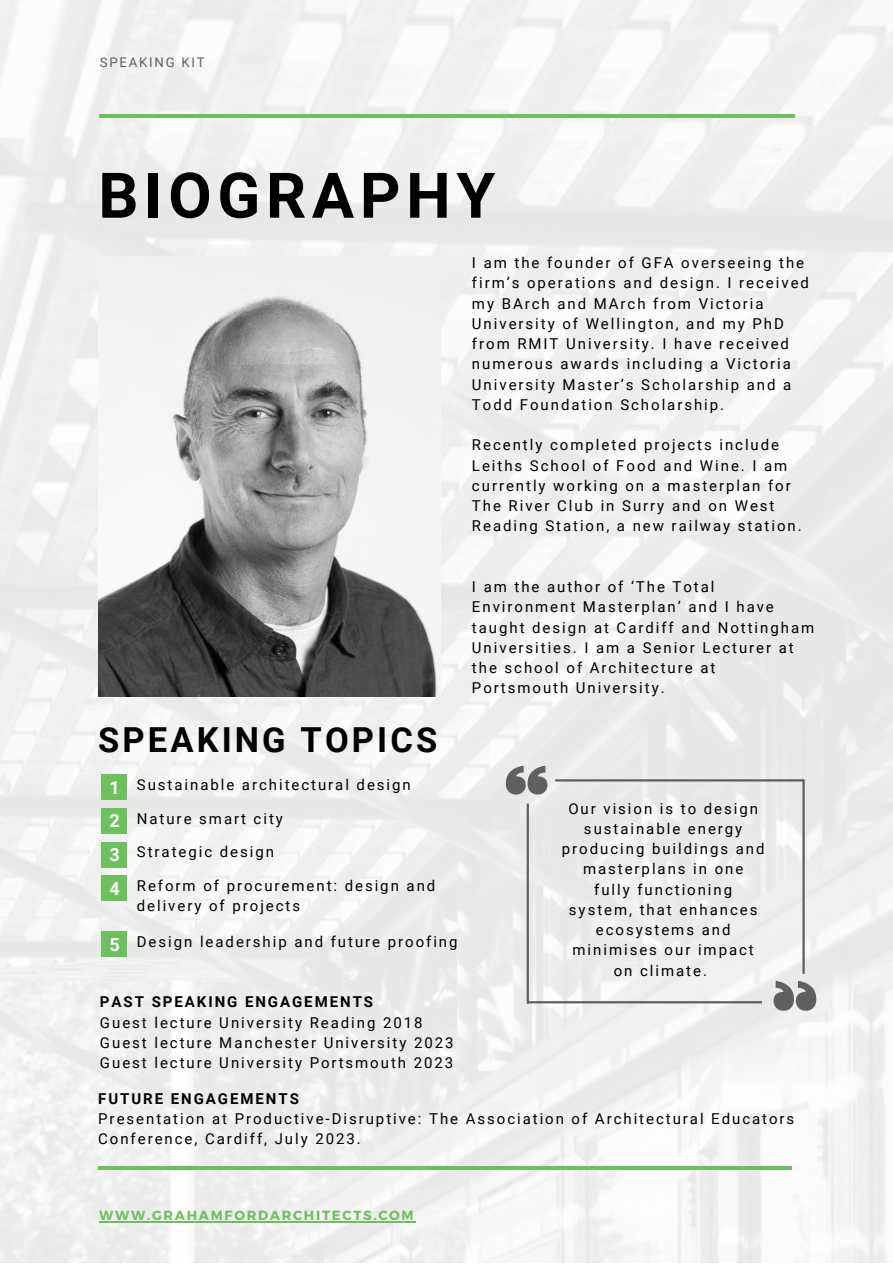
<style>
.page{position:relative;width:893px;height:1264px;background:#fff}
.page>*{position:absolute;margin:0;border:0;box-sizing:border-box;transform-origin:0 0}
.t1{font:700 63px "Roboto";letter-spacing:.09em;color:#000}
.t2{font:700 34.5px "Roboto";letter-spacing:.09em;color:#000}
.t3{font:700 18px "Roboto";color:#fdfdfd}
.t4{font:15px/20.2px "Roboto";letter-spacing:.13em;color:#000}
.t5{font:700 15px "Roboto";letter-spacing:.13em;color:#000}
.t6{font:700 13.2px "Montserrat";letter-spacing:.13em;color:#6ec05e}
.t7{font:13.2px "Roboto";letter-spacing:.13em;color:#606060}
</style>
<div class="page">
<img style="left:0;top:0;width:892px;height:1262px">
<hr style="left:98px;top:1166px;width:694px;height:3px;background:#6ec05e">
<hr style="left:99px;top:114px;width:695px;height:3px;background:#6ec05e">
<img style="left:98px;top:257px;width:342px;height:439px">
<hr style="left:99px;top:1221px;width:316px;height:1px;background:#6ec05e">
<div style="left:101px;top:775px;width:25px;height:25px;background:#6ec05e"></div>
<div style="left:101px;top:808px;width:25px;height:25px;background:#6ec05e"></div>
<div style="left:101px;top:842px;width:25px;height:25px;background:#6ec05e"></div>
<div style="left:101px;top:875px;width:25px;height:25px;background:#6ec05e"></div>
<svg style="left:773px;top:981px;width:43px;height:29px"></svg>
<svg style="left:506px;top:765px;width:41px;height:29px"></svg>
<hr style="left:555px;top:779px;width:248px;height:2px;background:#606060">
<hr style="left:526px;top:803px;width:3px;height:200px;background:#606060">
<hr style="left:528px;top:1001px;width:234px;height:2px;background:#606060">
<hr style="left:802px;top:779px;width:2px;height:194px;background:#606060">
<div style="left:101px;top:931px;width:25px;height:26px;background:#6ec05e"></div>
<p class="t7" style="left:100px;top:55px;width:106px">SPEAKING KIT</p>
<p class="t1" style="left:98px;top:159px;width:398px">BIOGRAPHY</p>
<p class="t4" style="left:472px;top:253px;width:338px">I am the founder of GFA overseeing the firm’s operations and design. I received my BArch and MArch from Victoria University of Wellington, and my PhD from RMIT University. I have received numerous awards including a Victoria University Master’s Scholarship and a Todd Foundation Scholarship.</p>
<p class="t4" style="left:472px;top:435px;width:331px">Recently completed projects include Leiths School of Food and Wine. I am currently working on a masterplan for The River Club in Surry and on West Reading Station, a new railway station.</p>
<p class="t2" style="left:98px;top:720px;width:340px">SPEAKING TOPICS</p>
<p class="t3" style="left:109px;top:777px;width:12px">1</p>
<p class="t4" style="left:137px;top:774px;width:275px">Sustainable architectural design</p>
<p class="t3" style="left:109px;top:810px;width:12px">2</p>
<p class="t4" style="left:137px;top:808px;width:148px">Nature smart city</p>
<p class="t3" style="left:109px;top:844px;width:12px">3</p>
<p class="t4" style="left:137px;top:842px;width:139px">Strategic design</p>
<p class="t3" style="left:109px;top:877px;width:12px">4</p>
<p class="t4" style="left:137px;top:875px;width:300px">Reform of procurement: design and delivery of projects</p>
<p class="t3" style="left:109px;top:934px;width:12px">5</p>
<p class="t4" style="left:137px;top:931px;width:322px">Design leadership and future proofing</p>
<p class="t4" style="left:472px;top:577px;width:344px">I am the author of ‘The Total<br>Environment Masterplan’ and I have taught design at Cardiff and Nottingham<br>Universities. I am a Senior Lecturer at the school of Architecture at<br>Portsmouth University.</p>
<p class="t4" style="left:562px;top:798px;width:204px;text-align:center">Our vision is to design sustainable energy producing buildings and masterplans in one<br>fully functioning system, that enhances ecosystems and minimises our impact on climate.</p>
<p class="t5" style="left:100px;top:993px;width:275px">PAST SPEAKING ENGAGEMENTS</p>
<p class="t4" style="left:100px;top:1012px;width:324px">Guest lecture University Reading 2018</p>
<p class="t4" style="left:100px;top:1032px;width:355px">Guest lecture Manchester University 2023</p>
<p class="t4" style="left:100px;top:1052px;width:355px">Guest lecture University Portsmouth 2023</p>
<p class="t5" style="left:98px;top:1089px;width:202px">FUTURE ENGAGEMENTS</p>
<p class="t4" style="left:98px;top:1108px;width:697px">Presentation at Productive-Disruptive: The Association of Architectural Educators<br>Conference, Cardiff, July 2023.</p>
<p class="t6" style="left:99px;top:1207px;width:316px">WWW.GRAHAMFORDARCHITECTS.COM</p>
</div>
